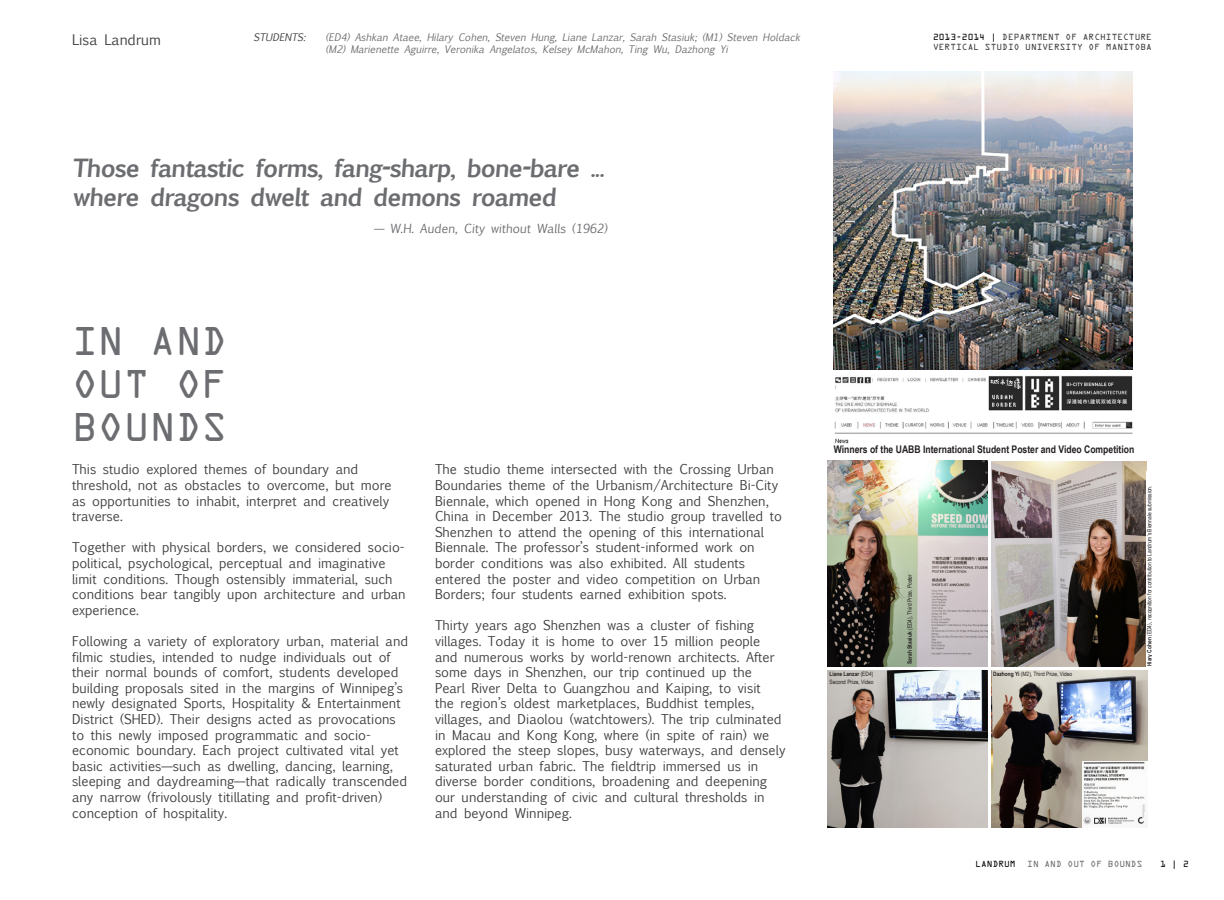
<style>
.page{position:relative;width:1224px;height:900px;background:#fff}
.page>*{position:absolute;margin:0;border:0;box-sizing:border-box;transform-origin:0 0}
.t1{font:36px/43.2px "OCRA Std";color:#6c6d70;text-align:justify}
.t2{font:700 24px "Euphemia UCAS";color:#6c6d70}
.t3{font:14px "Euphemia UCAS";color:#3e3e3f}
.t4{font:13px/15.6px "Euphemia UCAS";color:#3e3e3f}
.t5{font:12px "Euphemia UCAS";color:#6c6d70}
.t6{font:700 10.4px "Arial Narrow";color:#231f20}
.t7{font:italic 10px "Euphemia UCAS";color:#6c6d70}
.t8{font:italic 10px "Euphemia UCAS";color:#3e3e3f}
.t9{font:8px "OCRA Std";color:#3e3e3f}
.t10{font:8px "OCRA Std";color:#6c6d70}
.t11{font:8px "OCRA Std";color:#000}
.t12{font:6px "Arial Narrow";color:#231f20}
.t13{font:700 6px "Arial Narrow";color:#231f20}
.s1{color:#000}
.s2{font-weight:700}
.s3{font-weight:400}
.s4{font-size:7px}
</style>
<div class="page">
<img style="left:834px;top:375px;width:299px;height:69px">
<img style="left:827px;top:461px;width:160px;height:206px">
<img style="left:827px;top:670px;width:161px;height:158px">
<img style="left:991px;top:670px;width:156px;height:158px">
<img style="left:991px;top:461px;width:156px;height:206px">
<img style="left:1082px;top:761px;width:65px;height:67px">
<div style="left:1146px;top:471px;width:6px;height:197px;background:#fff"></div>
<img style="left:834px;top:71px;width:298px;height:299px">
<p class="t3" style="left:72px;top:29px;width:90px">Lisa Landrum</p>
<p class="t8" style="left:254px;top:31px;width:56px">STUDENTS:</p>
<p class="t7" style="left:326px;top:31px;width:479px">(ED4) Ashkan Ataee, Hilary Cohen, Steven Hung, Liane Lanzar, Sarah Stasiuk; (M1) Steven Holdack</p>
<p class="t7" style="left:326px;top:43px;width:407px">(M2) Marienette Aguirre, Veronika Angelatos, Kelsey McMahon, Ting Wu, Dazhong Yi</p>
<p class="t9" style="left:933px;top:34px;width:220px"><span class="s1">2013-2014 |</span> DEPARTMENT OF ARCHITECTURE</p>
<p class="t9" style="left:933px;top:43px;width:220px">VERTICAL STUDIO UNIVERSITY OF MANITOBA</p>
<p class="t2" style="left:72px;top:150px;width:537px">Those fantastic forms, fang-sharp, bone-bare ...</p>
<p class="t2" style="left:72px;top:179px;width:489px">where dragons dwelt and demons roamed</p>
<p class="t5" style="left:374px;top:220px;width:237px">— W.H. Auden, City without Walls (1962)</p>
<p class="t1" style="left:72px;top:323px;width:157px">IN AND OUT OF BOUNDS</p>
<p class="t4" style="left:72px;top:462px;width:321px">This studio explored themes of boundary and threshold, not as obstacles to overcome, but more as opportunities to inhabit, interpret and creatively traverse.</p>
<p class="t4" style="left:72px;top:540px;width:335px">Together with physical borders, we considered socio&shy;political, psychological, perceptual and imaginative limit conditions. Though ostensibly immaterial, such conditions bear tangibly upon architecture and urban experience.</p>
<p class="t4" style="left:72px;top:633px;width:338px">Following a variety of exploratory urban, material and filmic studies, intended to nudge individuals out of their normal bounds of comfort, students developed building proposals sited in the margins of Winnipeg’s newly designated Sports, Hospitality &amp; Entertainment District (SHED). Their designs acted as provocations to this newly imposed programmatic and socio&shy;economic boundary. Each project cultivated vital yet basic activities—such as dwelling, dancing, learning, sleeping and daydreaming—that radically transcended any narrow (frivolously titillating and profit-driven) conception of hospitality.</p>
<p class="t4" style="left:435px;top:462px;width:349px">The studio theme intersected with the Crossing Urban Boundaries theme of the Urbanism/Architecture Bi-City Biennale, which opened in Hong Kong and Shenzhen, China in December 2013. The studio group travelled to Shenzhen to attend the opening of this international Biennale. The professor’s student-informed work on border conditions was also exhibited. All students entered the poster and video competition on Urban Borders; four students earned exhibition spots.</p>
<p class="t4" style="left:435px;top:618px;width:352px">Thirty years ago Shenzhen was a cluster of fishing villages. Today it is home to over 15 million people and numerous works by world-renown architects. After some days in Shenzhen, our trip continued up the<br>Pearl River Delta to Guangzhou and Kaiping, to visit<br>the region’s oldest marketplaces, Buddhist temples, villages, and Diaolou (watchtowers). The trip culminated in Macau and Kong Kong, where (in spite of rain) we explored the steep slopes, busy waterways, and densely saturated urban fabric. The fieldtrip immersed us in diverse border conditions, broadening and deepening our understanding of civic and cultural thresholds in and beyond Winnipeg.</p>
<p class="t6" style="left:834px;top:441px;width:302px">Winners of the UABB International Student Poster and Video Competition</p>
<p class="t12" style="left:908px;top:447px;width:212px">(Photos taken at the Biennale openning, December 5-11, 2013, which the studio group attended).</p>
<p class="t12" style="left:905px;top:664px;width:91px;rotate:-90deg"><span class="s2">Sarah Stasiuk</span> (ED4), Third Prize, Poster</p>
<p class="t13" style="left:829px;top:670px;width:45px">Liane Lanzar <span class="s3">(ED4)</span></p>
<p class="t12" style="left:993px;top:670px;width:81px"><span class="s2">Dazhong Yi</span> (M2), Third Prize, Video</p>
<p class="t12" style="left:829px;top:677px;width:46px">Second Prize, Video</p>
<p class="t12" style="left:1145px;top:666px;width:182px;rotate:-90deg"><span class="s2">Hiary Cohen</span> (ED4)<span class="s4">,</span> recognition for contribution to Landrum’s Biennale submission.</p>
<p class="t11" style="left:975px;top:860px;width:42px">LANDRUM</p>
<p class="t10" style="left:1027px;top:860px;width:117px">IN AND OUT OF BOUNDS</p>
<p class="t11" style="left:1160px;top:860px;width:30px">1 | 2</p>
</div>
